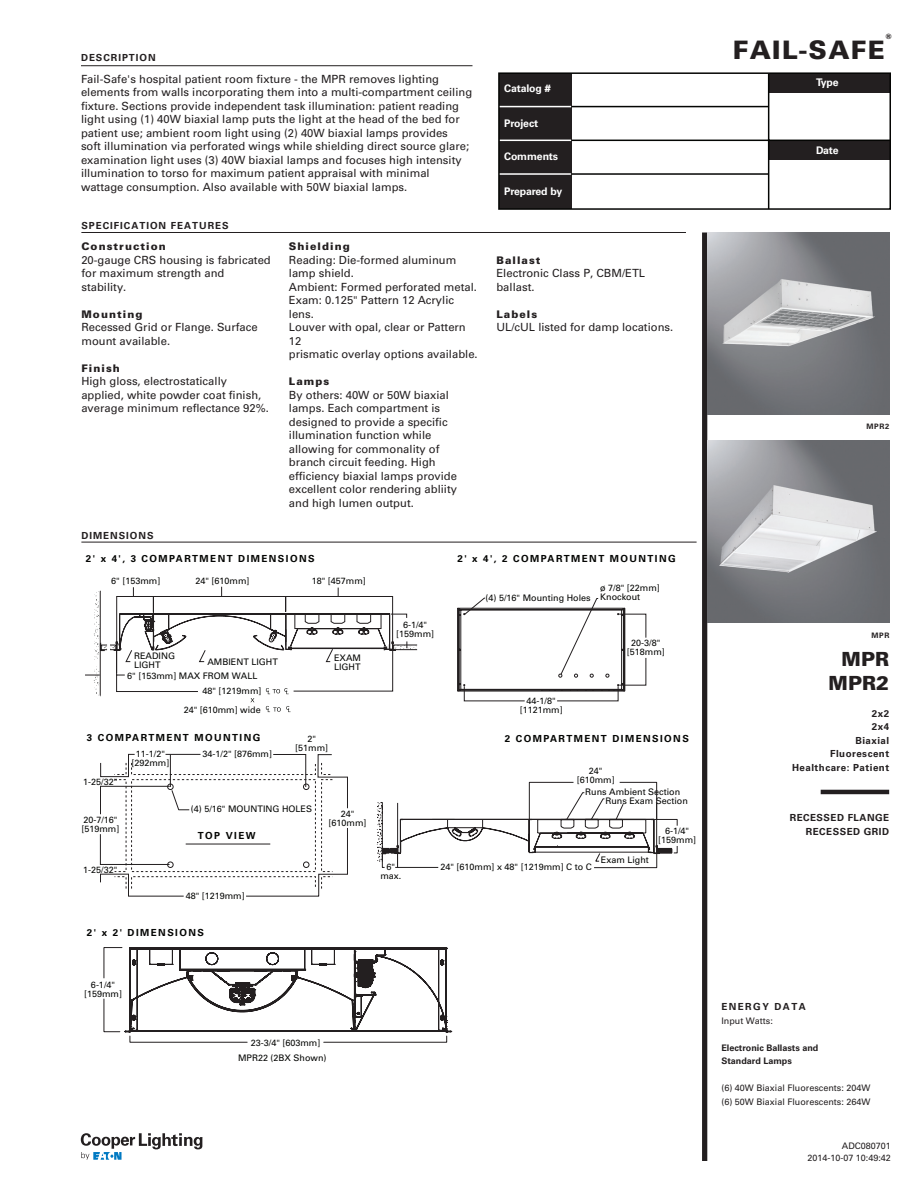
<style>
.page{position:relative;width:918px;height:1188px;background:#fff}
.page>*{position:absolute;margin:0;border:0;box-sizing:border-box;transform-origin:0 0}
.t1{font:900 25.5px "Univers LT Std";letter-spacing:.05em;color:#231f20}
.Product_Name{font:900 19.5px "Univers LT Std";color:#231f20}
.Body_Copy_Paragraph{font:11.25px/13.5px "Univers LT Std";color:#231f20}
.Body_Copy_Paragraph-2{font:900 10.5px "Univers LT Std";letter-spacing:.1em;color:#231f20}
.t2{font:700 10.5px "Univers LT Std";letter-spacing:-.01em;color:#fff}
.t3{font:700 9.75px "Univers LT Std";letter-spacing:.15em;color:#040503}
.Product_Specificatio{font:700 9.75px/13.5px "Univers LT Std";letter-spacing:.05em;color:#231f20;text-align:right}
.Header_With_Rule_Par{font:700 9.75px "Univers LT Std";letter-spacing:.1em;color:#231f20}
.Energy_Data_Paragrap{font:700 9.75px "Univers LT Std";letter-spacing:.15em;color:#231f20}
.t4{font:9px/9px "Univers LT Std";color:#040503;text-align:center}
.Energy_Data_Paragrap-2{font:9px "Univers LT Std";color:#231f20}
.Energy_Data_Paragrap-3{font:700 9px "Univers LT Std";color:#231f20}
.AD_Number_Paragraph{font:9px "Univers LT Std";color:#231f20}
.Image_Cation_Paragra{font:700 7.5px "Univers LT Std";letter-spacing:.1em;color:#231f20}
.t5{font:900 7.2px "Univers LT Std";color:#231f20}
</style>
<div class="page">
<div style="left:702px;top:232px;width:5px;height:929px;background:#231f20"></div>
<hr style="left:821px;top:790px;width:68px;height:4px;background:#231f20">
<img style="left:707px;top:441px;width:183px;height:182px">
<img style="left:707px;top:232px;width:183px;height:183px">
<hr style="left:81px;top:232px;width:605px;height:1px;background:#231f20">
<hr style="left:81px;top:65px;width:391px;height:1px;background:#231f20">
<svg style="left:85px;top:587px;width:593px;height:310px"></svg>
<svg style="left:103px;top:947px;width:348px;height:96px"></svg>
<hr style="left:81px;top:542px;width:616px;height:1px;background:#231f20">
<div style="left:499px;top:73px;width:72px;height:136px;background:#231f20"></div>
<div style="left:769px;top:73px;width:121px;height:19px;background:#231f20"></div>
<div style="left:769px;top:141px;width:121px;height:19px;background:#231f20"></div>
<hr style="left:571px;top:106px;width:198px;height:1px;background:#040503">
<hr style="left:499px;top:106px;width:72px;height:1px;background:#fff">
<hr style="left:571px;top:173px;width:198px;height:2px;background:#040503">
<hr style="left:499px;top:173px;width:72px;height:2px;background:#fff">
<hr style="left:768px;top:74px;width:1px;height:135px;background:#040503">
<hr style="left:571px;top:140px;width:319px;height:1px;background:#040503">
<hr style="left:500px;top:140px;width:71px;height:1px;background:#fff">
<div style="left:498px;top:72px;width:393px;height:138px;border:2px solid #040503"></div>
<svg style="left:81px;top:1133px;width:121px;height:27px"></svg>
<p class="Header_With_Rule_Par" style="left:81px;top:52px;width:76px">DESCRIPTION</p>
<p class="Body_Copy_Paragraph" style="left:81px;top:72px;width:393px">Fail-Safe's hospital patient room fixture - the MPR removes lighting elements from walls incorporating them into a multi-compartment ceiling fixture. Sections provide independent task illumination: patient reading light using (1) 40W biaxial lamp puts the light at the head of the bed for patient use; ambient room light using (2) 40W biaxial lamps provides<br>soft illumination via perforated wings while shielding direct source glare; examination light uses (3) 40W biaxial lamps and focuses high intensity illumination to torso for maximum patient appraisal with minimal wattage consumption. Also available with 50W biaxial lamps.</p>
<p class="Header_With_Rule_Par" style="left:81px;top:220px;width:149px">SPECIFICATION FEATURES</p>
<p class="Body_Copy_Paragraph-2" style="left:81px;top:240px;width:86px">Construction</p>
<p class="Body_Copy_Paragraph" style="left:81px;top:253px;width:191px">20-gauge CRS housing is fabricated</p>
<p class="Body_Copy_Paragraph" style="left:81px;top:267px;width:145px">for maximum strength and stability.</p>
<p class="Body_Copy_Paragraph-2" style="left:81px;top:307px;width:63px">Mounting</p>
<p class="Body_Copy_Paragraph" style="left:81px;top:321px;width:178px">Recessed Grid or Flange. Surface mount available.</p>
<p class="Body_Copy_Paragraph-2" style="left:81px;top:361px;width:40px">Finish</p>
<p class="Body_Copy_Paragraph" style="left:81px;top:375px;width:189px">High gloss, electrostatically applied, white powder coat finish, average minimum reflectance 92%.</p>
<p class="Header_With_Rule_Par" style="left:81px;top:530px;width:74px">DIMENSIONS</p>
<p class="Body_Copy_Paragraph-2" style="left:289px;top:240px;width:62px">Shielding</p>
<p class="Body_Copy_Paragraph" style="left:289px;top:253px;width:169px">Reading: Die-formed aluminum lamp shield.</p>
<p class="Body_Copy_Paragraph" style="left:289px;top:280px;width:190px">Ambient: Formed perforated metal.</p>
<p class="Body_Copy_Paragraph" style="left:289px;top:294px;width:167px">Exam: 0.125" Pattern 12 Acrylic lens.</p>
<p class="Body_Copy_Paragraph" style="left:289px;top:321px;width:178px">Louver with opal, clear or Pattern<br>12</p>
<p class="Body_Copy_Paragraph" style="left:289px;top:348px;width:190px">prismatic overlay options available.</p>
<p class="Body_Copy_Paragraph-2" style="left:289px;top:375px;width:42px">Lamps</p>
<p class="Body_Copy_Paragraph" style="left:289px;top:388px;width:170px">By others: 40W or 50W biaxial lamps. Each compartment is designed to provide a specific illumination function while allowing for commonality of branch circuit feeding. High efficiency biaxial lamps provide excellent color rendering abliity and high lumen output.</p>
<p class="t2" style="left:504px;top:83px;width:48px">Catalog #</p>
<p class="t2" style="left:504px;top:117px;width:36px">Project</p>
<p class="t2" style="left:504px;top:150px;width:56px">Comments</p>
<p class="t2" style="left:504px;top:185px;width:60px">Prepared by</p>
<p class="Body_Copy_Paragraph-2" style="left:496px;top:253px;width:46px">Ballast</p>
<p class="Body_Copy_Paragraph" style="left:496px;top:267px;width:150px">Electronic Class P, CBM/ETL ballast.</p>
<p class="Body_Copy_Paragraph-2" style="left:496px;top:307px;width:42px">Labels</p>
<p class="Body_Copy_Paragraph" style="left:496px;top:321px;width:178px">UL/cUL listed for damp locations.</p>
<p class="t3" style="left:86px;top:553px;width:230px">2' x 4', 3 COMPARTMENT DIMENSIONS</p>
<p class="t3" style="left:457px;top:553px;width:220px">2' x 4', 2 COMPARTMENT MOUNTING</p>
<p class="t4" style="left:111px;top:576px;width:51px">6" [153mm]</p>
<p class="t4" style="left:195px;top:576px;width:56px">24" [610mm]</p>
<p class="t4" style="left:312px;top:576px;width:56px">18" [457mm]</p>
<p class="t4" style="left:134px;top:651px;width:43px;text-align:left">READING<br>LIGHT</p>
<p class="t4" style="left:334px;top:654px;width:28px;text-align:left">EXAM<br>LIGHT</p>
<p class="t4" style="left:207px;top:657px;width:72px">AMBIENT LIGHT</p>
<p class="t4" style="left:127px;top:671px;width:132px">6" [153mm] MAX FROM WALL</p>
<p class="t4" style="left:184px;top:681px;width:79px;line-height:18.8px;text-align:right">48" [1219mm]<br>24" [610mm] wide</p>
<p class="t3" style="left:87px;top:732px;width:175px">3 COMPARTMENT MOUNTING</p>
<p class="t4" style="left:83px;top:777px;width:36px">1-25/32"</p>
<p class="t4" style="left:131px;top:749px;width:39px">11-1/2" [292mm]</p>
<p class="t4" style="left:203px;top:749px;width:71px">34-1/2" [876mm]</p>
<p class="t4" style="left:295px;top:734px;width:34px">2" [51mm]</p>
<p class="t4" style="left:81px;top:815px;width:39px;text-align:left">20-7/16" [519mm]</p>
<p class="t4" style="left:83px;top:865px;width:36px">1-25/32"</p>
<p class="t4" style="left:191px;top:805px;width:123px">(4) 5/16" MOUNTING HOLES</p>
<p class="t3" style="left:198px;top:830px;width:59px">TOP VIEW</p>
<p class="t4" style="left:186px;top:891px;width:61px">48" [1219mm]</p>
<p class="t3" style="left:87px;top:926px;width:119px">2' x 2' DIMENSIONS</p>
<p class="t4" style="left:328px;top:809px;width:39px">24" [610mm]</p>
<p class="t4" style="left:396px;top:620px;width:39px">6-1/4" [159mm]</p>
<p class="t4" style="left:486px;top:593px;width:107px">(4) 5/16" Mounting Holes</p>
<p class="t4" style="left:600px;top:583px;width:61px;text-align:left">ø 7/8" [22mm]<br>Knockout</p>
<p class="t4" style="left:520px;top:696px;width:45px">44-1/8" [1121mm]</p>
<p class="t4" style="left:627px;top:639px;width:39px">20-3/8" [518mm]</p>
<p class="t3" style="left:505px;top:733px;width:185px">2 COMPARTMENT DIMENSIONS</p>
<p class="t4" style="left:577px;top:767px;width:39px">24" [610mm]</p>
<p class="t4" style="left:585px;top:787px;width:97px">Runs Ambient Section</p>
<p class="t4" style="left:605px;top:796px;width:84px">Runs Exam Section</p>
<p class="t4" style="left:658px;top:827px;width:39px">6-1/4" [159mm]</p>
<p class="t4" style="left:380px;top:862px;width:23px">6" max.</p>
<p class="t4" style="left:441px;top:863px;width:153px">24" [610mm] x 48" [1219mm] C to C</p>
<p class="t4" style="left:601px;top:856px;width:50px">Exam Light</p>
<p class="t4" style="left:84px;top:980px;width:39px">6-1/4" [159mm]</p>
<p class="t4" style="left:238px;top:1035px;width:90px;line-height:15.5px;text-align:left;text-indent:13px">23-3/4" [603mm]<br>MPR22 (2BX Shown)</p>
<p class="t5" style="left:886px;top:32px;width:7px">®</p>
<h1 class="t1" style="left:733px;top:34px;width:153px">FAIL-SAFE</h1>
<p class="t2" style="left:816px;top:77px;width:24px">Type</p>
<p class="t2" style="left:816px;top:144px;width:24px">Date</p>
<p class="Image_Cation_Paragra" style="left:866px;top:422px;width:25px">MPR2</p>
<p class="Image_Cation_Paragra" style="left:871px;top:631px;width:20px">MPR</p>
<p class="Product_Name" style="left:842px;top:647px;width:49px">MPR</p>
<p class="Product_Name" style="left:829px;top:671px;width:62px">MPR2</p>
<p class="Product_Specificatio" style="left:872px;top:707px;width:19px">2x2</p>
<p class="Product_Specificatio" style="left:872px;top:720px;width:19px">2x4</p>
<p class="Product_Specificatio" style="left:855px;top:734px;width:35px">Biaxial</p>
<p class="Product_Specificatio" style="left:830px;top:747px;width:61px">Fluorescent</p>
<p class="Product_Specificatio" style="left:792px;top:761px;width:99px">Healthcare: Patient</p>
<p class="Product_Specificatio" style="left:790px;top:811px;width:101px">RECESSED FLANGE<br>RECESSED GRID</p>
<p class="Energy_Data_Paragrap" style="left:721px;top:1001px;width:86px">ENERGY DATA</p>
<p class="Energy_Data_Paragrap-2" style="left:721px;top:1015px;width:53px">Input Watts:</p>
<p class="Energy_Data_Paragrap-3" style="left:721px;top:1042px;width:99px">Electronic Ballasts and</p>
<p class="Energy_Data_Paragrap-3" style="left:721px;top:1056px;width:72px">Standard Lamps</p>
<p class="Energy_Data_Paragrap-2" style="left:721px;top:1083px;width:151px">(6) 40W Biaxial Fluorescents: 204W</p>
<p class="Energy_Data_Paragrap-2" style="left:721px;top:1096px;width:151px">(6) 50W Biaxial Fluorescents: 264W</p>
<p class="AD_Number_Paragraph" style="left:842px;top:1140px;width:51px">ADC080701</p>
<p class="AD_Number_Paragraph" style="left:807px;top:1152px;width:85px">2014-10-07 10:49:42</p>
</div>
